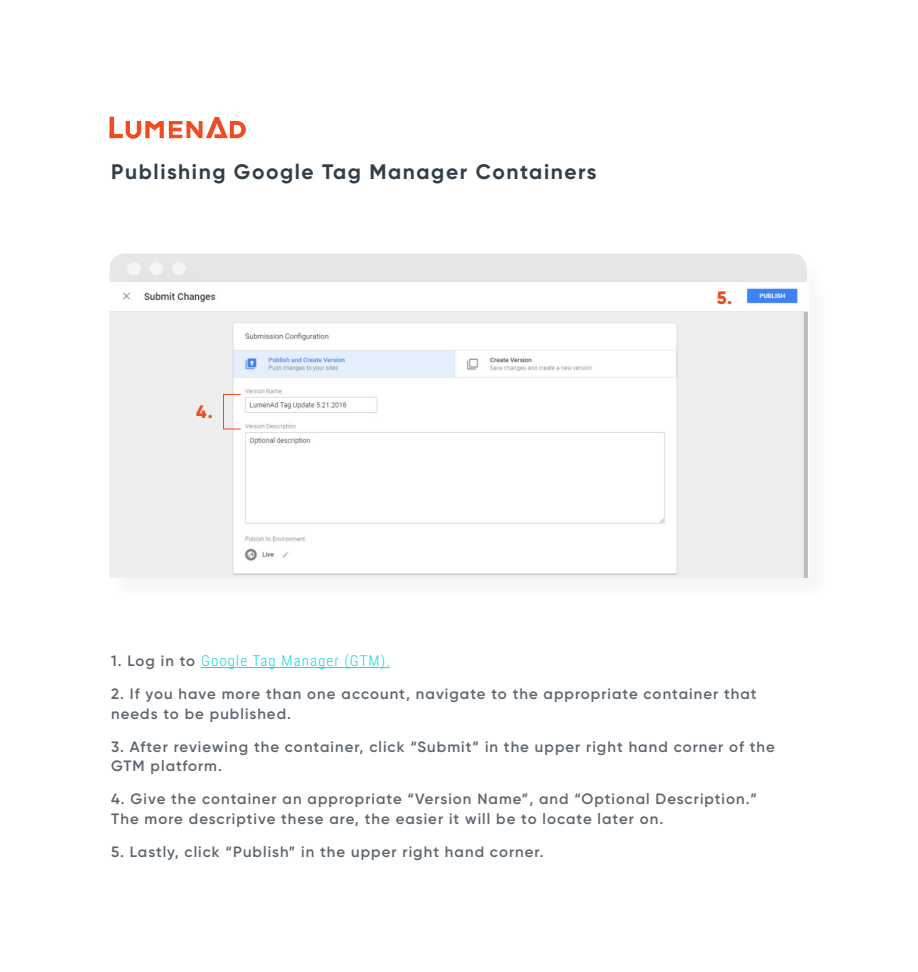
<style>
.page{position:relative;width:918px;height:972px;background:#fff}
.page>*{position:absolute;margin:0;border:0;box-sizing:border-box;transform-origin:0 0}
.t1{font:700 21px "Gilroy";letter-spacing:.075em;color:#333f48}
.t2{font:800 18px "Gilroy";color:#f04b23}
.section_body_copy{font:600 15px/19.5px "Gilroy";letter-spacing:.07em;color:#5c656d}
.section_body_copy-2{font:300 15px "Roboto Condensed";letter-spacing:.07em;color:#13d8dc}
.s1{font-family:"Gilroy";font-weight:600;color:#5c656d}
</style>
<div class="page">
<div style="left:111px;top:255px;width:720px;height:345px;background:#f9f9f9"></div>
<div style="left:110px;top:253px;width:697px;height:71px;background:#e4e6e7;border-radius:16px"></div>
<div style="left:127px;top:262px;width:14px;height:13px;background:#f5f5f6;border-radius:50%"></div>
<div style="left:149px;top:262px;width:14px;height:13px;background:#f5f5f6;border-radius:50%"></div>
<div style="left:172px;top:262px;width:14px;height:13px;background:#f5f5f6;border-radius:50%"></div>
<img style="left:110px;top:283px;width:698px;height:294px">
<div style="left:223px;top:394px;width:18px;height:35px;border:1px solid #f04b23"></div>
<hr style="left:201px;top:667px;width:189px;height:1px;background:#13d8dc">
<hr style="left:187px;top:121px;width:3px;height:17px;background:#f04b23">
<hr style="left:110px;top:117px;width:4px;height:21px;background:#f04b23">
<div style="left:145px;top:121px;width:5px;height:17px;background:#f04b23"></div>
<svg style="left:160px;top:121px;width:4px;height:17px"></svg>
<svg style="left:149px;top:121px;width:13px;height:10px"></svg>
<svg style="left:126px;top:121px;width:15px;height:18px"></svg>
<svg style="left:190px;top:117px;width:56px;height:21px"></svg>
<hr style="left:110px;top:134px;width:13px;height:4px;background:#f04b23">
<svg style="left:169px;top:121px;width:13px;height:17px"></svg>
<p class="t1" style="left:111px;top:158px;width:487px">Publishing Google Tag Manager Containers</p>
<p class="t2" style="left:196px;top:400px;width:18px">4.</p>
<p class="t2" style="left:717px;top:286px;width:17px">5.</p>
<p class="section_body_copy-2" style="left:111px;top:651px;width:280px"><span class="s1">1. Log in to</span> Google Tag Manager (GTM).</p>
<p class="section_body_copy" style="left:111px;top:684px;width:647px">2. If you have more than one account, navigate to the appropriate container that needs to be published.</p>
<p class="section_body_copy" style="left:111px;top:737px;width:665px">3. After reviewing the container, click “Submit” in the upper right hand corner of the<br>GTM platform.</p>
<p class="section_body_copy" style="left:111px;top:789px;width:647px">4. Give the container an appropriate “Version Name”, and “Optional Description.”<br>The more descriptive these are, the easier it will be to locate later on.</p>
<p class="section_body_copy" style="left:111px;top:842px;width:434px">5. Lastly, click “Publish” in the upper right hand corner.</p>
</div>
